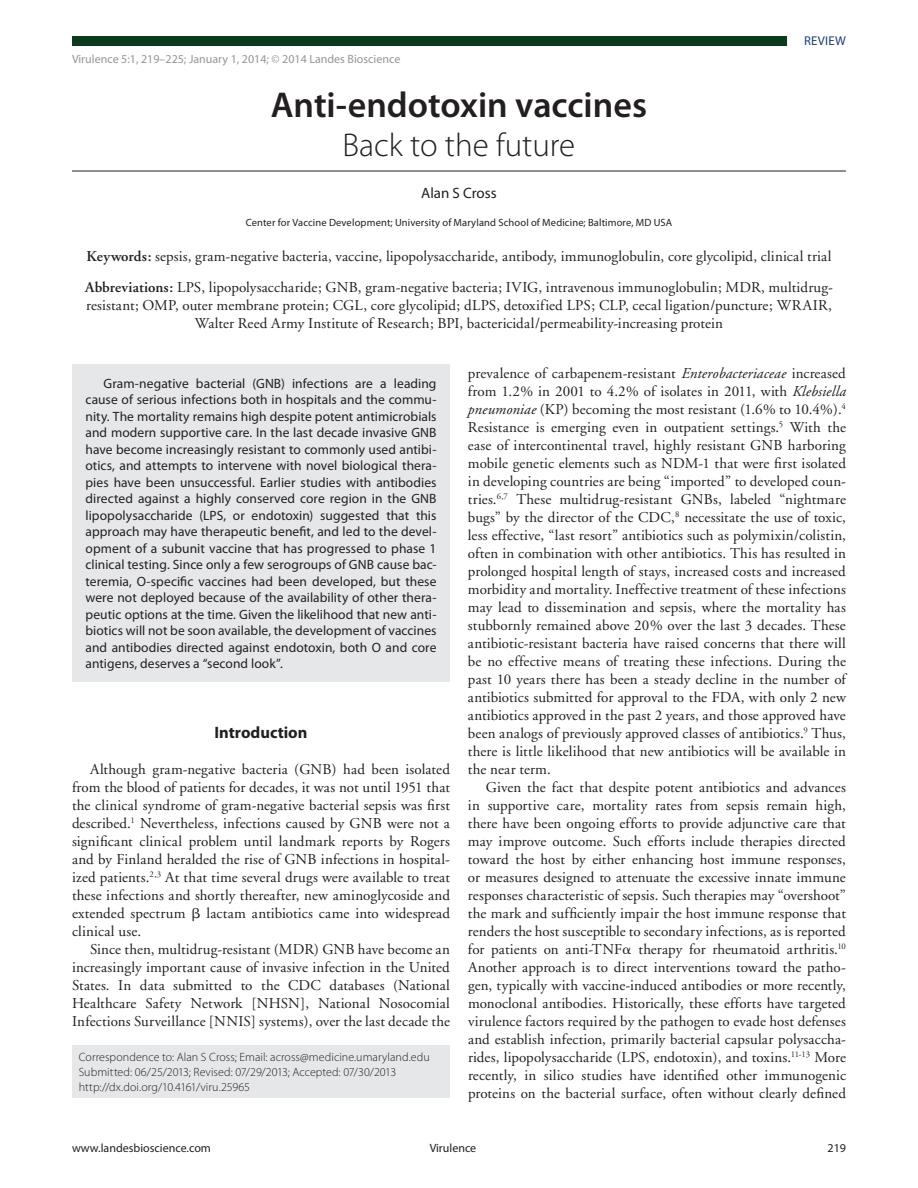
<style>
.page{position:relative;width:918px;height:1188px;background:#fff}
.page>*{position:absolute;margin:0;border:0;box-sizing:border-box;transform-origin:0 0}
.t1{font:600 36px "Myriad Pro";color:#231f20}
.t2{font:300 33px "Myriad Pro";color:#231f20}
.t3{font:700 16.5px "Myriad Pro";color:#231f20}
.t4{font:15px/18px "Adobe Garamond";letter-spacing:.01em;color:#231f20;text-align:justify}
.t5{font:15px "Myriad Pro";letter-spacing:-.005em;color:#231f20}
.t6{font:13.5px/16.5px "Myriad Pro";letter-spacing:.005em;color:#231f20;text-align:justify}
.t7{font:12.75px "Myriad Pro";letter-spacing:.02em;color:#193f7c}
.t8{font:300 12px/15px "Myriad Pro";color:#231f20}
.t9{font:12px "Myriad Pro";color:#939598}
.t10{font:12px "Myriad Pro";color:#231f20}
.t11{font:10.5px "Myriad Pro";letter-spacing:.015em;color:#231f20}
.s1{font-weight:600}
.s2{font-style:italic}
.s3{font-family:"Universal Std Greekw Math Pi"}
.s4{font-family:"Universal Greekwith Math Pi"}
</style>
<div class="page">
<div style="left:72px;top:36px;width:774px;height:10px;background:#0b3b1c"></div>
<svg style="left:787px;top:36px;width:59px;height:10px"></svg>
<div style="left:72px;top:1045px;width:378px;height:53px;background:#e6e7e9"></div>
<div style="left:72px;top:364px;width:378px;height:318px;background:#e6e7e9"></div>
<hr style="left:72px;top:171px;width:774px;height:1px;background:#231f20">
<p class="t9" style="left:72px;top:52px;width:330px">Virulence 5:1, 219–225; January 1, 2014; © 2014 Landes Bioscience</p>
<p class="t7" style="left:804px;top:33px;width:43px">Review</p>
<h1 class="t1" style="left:271px;top:82px;width:378px">Anti-endotoxin vaccines</h1>
<h2 class="t2" style="left:343px;top:125px;width:234px">Back to the future</h2>
<p class="t5" style="left:421px;top:184px;width:77px">Alan S Cross</p>
<p class="t11" style="left:246px;top:217px;width:428px">Center for Vaccine Development; University of Maryland School of Medicine; Baltimore, MD USA</p>
<p class="t4" style="left:85px;top:241px;width:749px;line-height:31.5px"><span class="s1">Keywords:</span> sepsis, gram-negative bacteria, vaccine, lipopolysaccharide, antibody, immunoglobulin, core glycolipid, clinical trial<br><span class="s1">Abbreviations:</span> LPS, lipopolysaccharide; GNB, gram-negative bacteria; IVIG, intravenous immunoglobulin; MDR, multidrug-</p>
<p class="t4" style="left:86px;top:297px;width:747px;text-align:center">resistant; OMP, outer membrane protein; CGL, core glycolipid; dLPS, detoxified LPS; CLP, cecal ligation/puncture; WRAIR,<br>Walter Reed Army Institute of Research; BPI, bactericidal/permeability-increasing protein</p>
<p class="t4" style="left:468px;top:365px;width:380px">prevalence of carbapenem-resistant <span class="s2">Enterobacteriaceae</span> increased from 1.2% in 2001 to 4.2% of isolates in 2011, with <span class="s2">Klebsiella pneumoniae</span> (KP) becoming the most resistant (1.6% to 10.4%).<sup>4<br></sup>Resistance is emerging even in outpatient settings.<sup>5</sup> With the ease of intercontinental travel, highly resistant GNB harboring mobile genetic elements such as NDM-1 that were first isolated in developing countries are being “imported” to developed coun&shy;tries.<sup>6,7</sup> These multidrug-resistant GNBs, labeled “nightmare bugs” by the director of the CDC,<sup>8</sup> necessitate the use of toxic, less effective, “last resort” antibiotics such as polymixin/colistin, often in combination with other antibiotics. This has resulted in prolonged hospital length of stays, increased costs and increased morbidity and mortality. Ineffective treatment of these infections may lead to dissemination and sepsis, where the mortality has stubbornly remained above 20% over the last 3 decades. These antibiotic-resistant bacteria have raised concerns that there will be no effective means of treating these infections. During the past 10 years there has been a steady decline in the number of antibiotics submitted for approval to the FDA, with only 2 new antibiotics approved in the past 2 years, and those approved have been analogs of previously approved classes of antibiotics.<sup>9</sup> Thus, there is little likelihood that new antibiotics will be available in the near term.</p>
<p class="t4" style="left:468px;top:779px;width:380px;text-indent:18px">Given the fact that despite potent antibiotics and advances in supportive care, mortality rates from sepsis remain high, there have been ongoing efforts to provide adjunctive care that may improve outcome. Such efforts include therapies directed toward the host by either enhancing host immune responses, or measures designed to attenuate the excessive innate immune responses characteristic of sepsis. Such therapies may “overshoot” the mark and sufficiently impair the host immune response that renders the host susceptible to secondary infections, as is reported for patients on anti-TNF<span class="s3">α</span> therapy for rheumatoid arthritis.<sup>10<br></sup>Another approach is to direct interventions toward the patho&shy;gen, typically with vaccine-induced antibodies or more recently, monoclonal antibodies. Historically, these efforts have targeted virulence factors required by the pathogen to evade host defenses and establish infection, primarily bacterial capsular polysaccha&shy;rides, lipopolysaccharide (LPS, endotoxin), and toxins.<sup>11-13</sup> More recently, in silico studies have identified other immunogenic proteins on the bacterial surface, often without clearly defined</p>
<p class="t6" style="left:86px;top:375px;width:353px;text-indent:18px">Gram-negative bacterial (GNB) infections are a leading cause of serious infections both in hospitals and the commu&shy;nity. The mortality remains high despite potent antimicrobials and modern supportive care. In the last decade invasive GNB have become increasingly resistant to commonly used antibi&shy;otics, and attempts to intervene with novel biological thera&shy;pies have been unsuccessful. Earlier studies with antibodies directed against a highly conserved core region in the GNB lipopolysaccharide (LPS, or endotoxin) suggested that this approach may have therapeutic benefit, and led to the devel&shy;opment of a subunit vaccine that has progressed to phase 1 clinical testing. Since only a few serogroups of GNB cause bac&shy;teremia, O-specific vaccines had been developed, but these were not deployed because of the availability of other thera&shy;peutic options at the time. Given the likelihood that new anti&shy;biotics will not be soon available, the development of vaccines and antibodies directed against endotoxin, both O and core antigens, deserves a “second look”.</p>
<p class="t3" style="left:214px;top:722px;width:95px">Introduction</p>
<p class="t4" style="left:72px;top:761px;width:380px;text-indent:18px">Although gram-negative bacteria (GNB) had been isolated from the blood of patients for decades, it was not until 1951 that the clinical syndrome of gram-negative bacterial sepsis was first described.<sup>1</sup> Nevertheless, infections caused by GNB were not a significant clinical problem until landmark reports by Rogers and by Finland heralded the rise of GNB infections in hospital&shy;ized patients.<sup>2,3</sup> At that time several drugs were available to treat these infections and shortly thereafter, new aminoglycoside and extended spectrum <span class="s4">b</span> lactam antibiotics came into widespread clinical use.</p>
<p class="t4" style="left:72px;top:941px;width:380px;text-indent:18px">Since then, multidrug-resistant (MDR) GNB have become an increasingly important cause of invasive infection in the United States. In data submitted to the CDC databases (National Healthcare Safety Network [NHSN], National Nosocomial Infections Surveillance [NNIS] systems), over the last decade the</p>
<p class="t8" style="left:79px;top:1049px;width:353px">Correspondence to: Alan S Cross; Email: across@medicine.umaryland.edu<br>Submitted: 06/25/2013; Revised: 07/29/2013; Accepted: 07/30/2013 http://dx.doi.org/10.4161/viru.25965</p>
<p class="t10" style="left:72px;top:1141px;width:253px">www.landesbioscience.com V</p>
<p class="t10" style="left:436px;top:1141px;width:42px">irulence</p>
<p class="t10" style="left:828px;top:1141px;width:20px">219</p>
</div>
